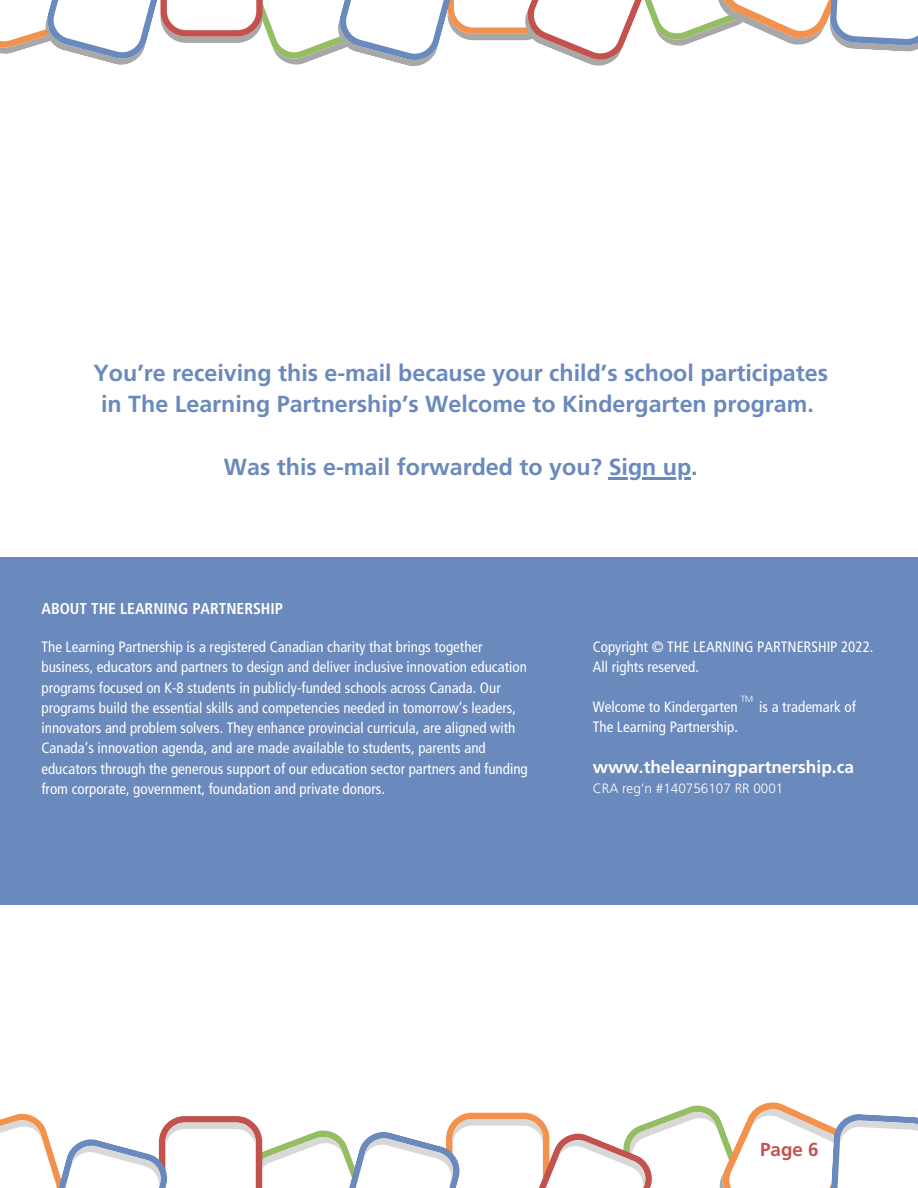
<style>
.page{position:relative;width:918px;height:1188px;background:#fff}
.page>*{position:absolute;margin:0;border:0;box-sizing:border-box;transform-origin:0 0}
.t1{font:700 23.25px/31.5px "Frutiger LT Std";color:#6a89bc;text-align:center}
.t2{font:700 18.75px "Frutiger LT Std";color:#c3524d}
.t3{font:700 17.25px "Frutiger LT Std";color:#fff}
.t4{font:700 condensed 15.75px "Frutiger LT Std";color:#fff}
.t5{font:condensed 15px/20.2px "Frutiger LT Std";color:#fff}
.t6{font:300 13.5px "Frutiger LT Std";color:#fff}
.t7{font:300 9px "Frutiger LT Std";color:#fff}
</style>
<div class="page">
<div style="left:0;top:557px;width:918px;height:348px;background:#6a89bc"></div>
<svg style="left:0;top:1102px;width:918px;height:86px"></svg>
<svg style="left:0;top:0;width:918px;height:67px"></svg>
<hr style="left:609px;top:477px;width:82px;height:3px;background:#6a89bc">
<h1 class="t1" style="left:93px;top:359px;width:736px">You’re receiving this e-mail because your child’s school participates in The Learning Partnership’s Welcome to Kindergarten program.</h1>
<h1 class="t1" style="left:224px;top:453px;width:475px">Was this e-mail forwarded to you? Sign up.</h1>
<p class="t4" style="left:41px;top:602px;width:243px">ABOUT THE LEARNING PARTNERSHIP</p>
<p class="t5" style="left:41px;top:638px;width:488px">The Learning Partnership is a registered Canadian charity that brings together business, educators and partners to design and deliver inclusive innovation education programs focused on K-8 students in publicly-funded schools across Canada. Our programs build the essential skills and competencies needed in tomorrow’s leaders, innovators and problem solvers. They enhance provincial curricula, are aligned with Canada’s innovation agenda, and are made available to students, parents and educators through the generous support of our education sector partners and funding from corporate, government, foundation and private donors.</p>
<p class="t5" style="left:593px;top:638px;width:282px">Copyright © THE LEARNING PARTNERSHIP 2022.<br>All rights reserved.</p>
<p class="t7" style="left:741px;top:695px;width:14px">TM</p>
<p class="t5" style="left:593px;top:698px;width:146px">Welcome to Kindergarten</p>
<p class="t5" style="left:759px;top:698px;width:98px">is a trademark of</p>
<p class="t5" style="left:593px;top:718px;width:147px">The Learning Partnership.</p>
<p class="t3" style="left:593px;top:760px;width:263px">www.thelearningpartnership.ca</p>
<p class="t6" style="left:593px;top:783px;width:192px">CRA reg’n #140756107 RR 0001</p>
<p class="t2" style="left:760px;top:1142px;width:60px">Page 6</p>
</div>
